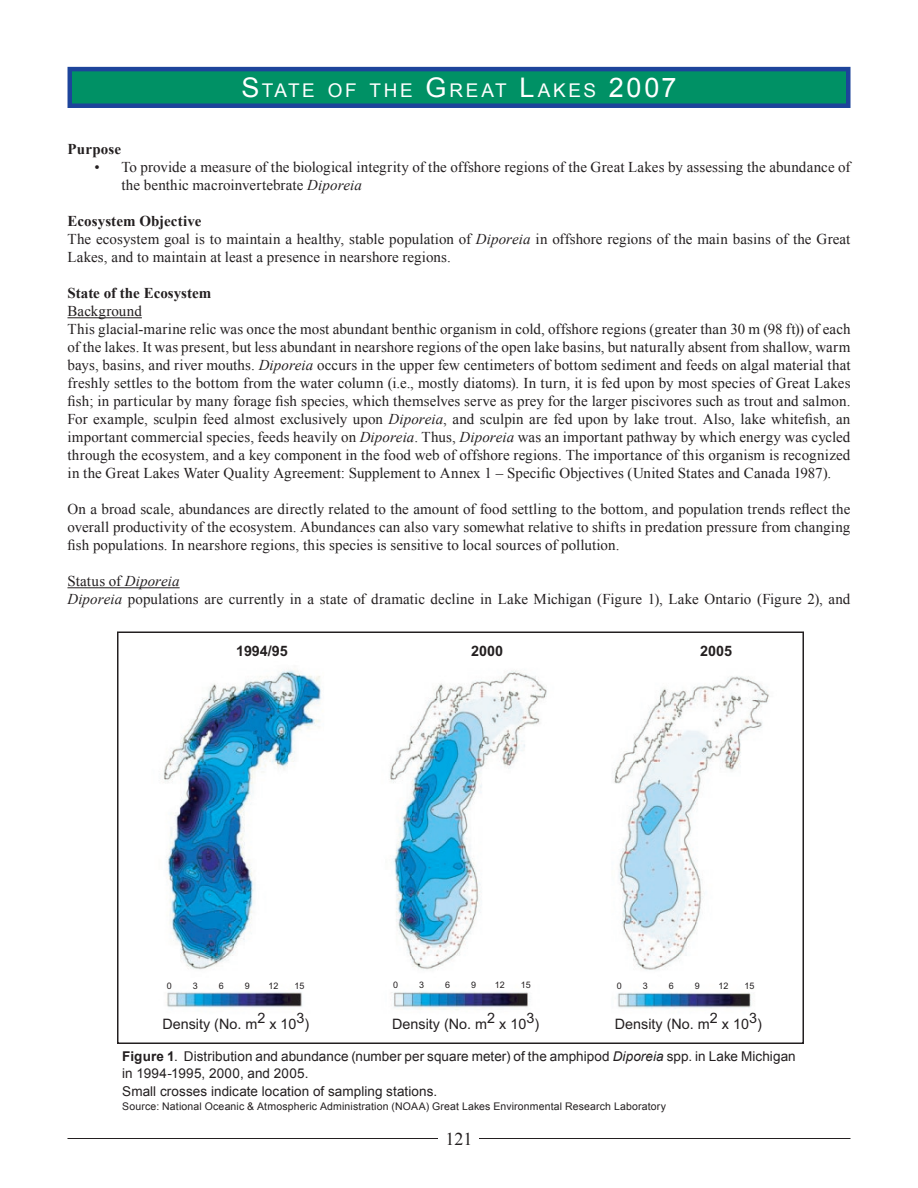
<style>
.page{position:relative;width:918px;height:1188px;background:#fff}
.page>*{position:absolute;margin:0;border:0;box-sizing:border-box;transform-origin:0 0}
.t1{font:18.9px "Arial";letter-spacing:.14em;color:#fff}
.Page_number{font:18px "Times New Roman";color:#231f20}
.SOLEC_Body_Text_1{font:15px/18px "Times New Roman";letter-spacing:.005em;color:#231f20;text-align:justify}
.SOLEC_Purpose_bullet{font:15px/18px "Times New Roman";letter-spacing:.005em;color:#231f20}
.SOLEC_sub-header{font:15px "Times New Roman";letter-spacing:.005em;color:#231f20}
.SOLEC_Header_1{font:700 15px "Times New Roman";letter-spacing:.005em;color:#231f20}
.SOLEC_Header_2{font:700 15px "Times New Roman";color:#231f20}
.t2{font:14.4px "Arial";color:#231f20}
.t3{font:700 14.4px "Arial";color:#231f20}
.Caption_text_9pt{font:13.5px/16.2px "Arial";letter-spacing:.005em;color:#231f20}
.Caption_source_text{font:10.5px "Arial";letter-spacing:.015em;color:#231f20}
.t4{font:9px "Arial";color:#231f20}
.s1{font-size:27px}
.s2{font-style:italic}
.s3{font-weight:700}
</style>
<div class="page">
<hr style="left:67px;top:1138px;width:783px;height:1px;background:#231f20">
<div style="left:70px;top:69px;width:778px;height:37px;background:#009165"></div>
<div style="left:68px;top:67px;width:783px;height:41px;border:4px solid #1d449b"></div>
<div style="left:439px;top:1130px;width:40px;height:17px;background:#fff"></div>
<hr style="left:68px;top:317px;width:74px;height:1px;background:#231f20">
<hr style="left:68px;top:587px;width:112px;height:1px;background:#231f20">
<img style="left:163px;top:670px;width:606px;height:340px">
<div style="left:117px;top:632px;width:687px;height:412px;border:2px solid #231f20"></div>
<p class="SOLEC_Header_1" style="left:68px;top:139px;width:55px">Purpose</p>
<p class="t1" style="left:241px;top:78px;width:437px"><span class="s1">S</span>tate of the <span class="s1">G</span>reat <span class="s1">L</span>akes <span class="s1">2007</span></p>
<p class="SOLEC_Purpose_bullet" style="left:122px;top:158px;width:730px">To provide a measure of the biological integrity of the offshore regions of the Great Lakes by assessing the abundance of the benthic macroinvertebrate <span class="s2">Diporeia</span></p>
<p class="SOLEC_Header_1" style="left:68px;top:211px;width:135px">Ecosystem Objective</p>
<p class="SOLEC_Body_Text_1" style="left:68px;top:230px;width:784px">The ecosystem goal is to maintain a healthy, stable population of <span class="s2">Diporeia</span> in offshore regions of the main basins of the Great<br>Lakes, and to maintain at least a presence in nearshore regions.</p>
<p class="SOLEC_Header_2" style="left:68px;top:283px;width:145px">State of the Ecosystem</p>
<p class="SOLEC_sub-header" style="left:68px;top:301px;width:76px">Background</p>
<p class="SOLEC_Body_Text_1" style="left:68px;top:320px;width:785px">This glacial-marine relic was once the most abundant benthic organism in cold, offshore regions (greater than 30 m (98 ft)) of each of the lakes. It was present, but less abundant in nearshore regions of the open lake basins, but naturally absent from shallow, warm bays, basins, and river mouths. <span class="s2">Diporeia</span> occurs in the upper few centimeters of bottom sediment and feeds on algal material that freshly settles to the bottom from the water column (i.e., mostly diatoms). In turn, it is fed upon by most species of Great Lakes fish; in particular by many forage fish species, which themselves serve as prey for the larger piscivores such as trout and salmon.<br>For example, sculpin feed almost exclusively upon <span class="s2">Diporeia</span>, and sculpin are fed upon by lake trout. Also, lake whitefish, an important commercial species, feeds heavily on <span class="s2">Diporeia</span>. Thus, <span class="s2">Diporeia</span> was an important pathway by which energy was cycled through the ecosystem, and a key component in the food web of offshore regions. The importance of this organism is recognized in the Great Lakes Water Quality Agreement: Supplement to Annex 1 – Specific Objectives (United States and Canada 1987).</p>
<p class="SOLEC_Body_Text_1" style="left:68px;top:500px;width:784px">On a broad scale, abundances are directly related to the amount of food settling to the bottom, and population trends reflect the overall productivity of the ecosystem. Abundances can also vary somewhat relative to shifts in predation pressure from changing fish populations. In nearshore regions, this species is sensitive to local sources of pollution.</p>
<p class="SOLEC_sub-header" style="left:68px;top:571px;width:114px">Status of <span class="s2">Diporeia</span></p>
<p class="SOLEC_Body_Text_1" style="left:68px;top:590px;width:784px"><span class="s2">Diporeia</span> populations are currently in a state of dramatic decline in Lake Michigan (Figure 1), Lake Ontario (Figure 2), and</p>
<p class="SOLEC_Body_Text_1" style="left:94px;top:158px;width:7px">•</p>
<p class="t3" style="left:236px;top:642px;width:53px">1994/95</p>
<p class="t3" style="left:471px;top:642px;width:33px">2000</p>
<p class="t3" style="left:700px;top:642px;width:33px">2005</p>
<p class="t4" style="left:167px;top:980px;width:6px">0</p>
<p class="t4" style="left:193px;top:980px;width:6px">3</p>
<p class="t4" style="left:219px;top:980px;width:6px">6</p>
<p class="t4" style="left:245px;top:980px;width:6px">9</p>
<p class="t4" style="left:269px;top:980px;width:11px">12</p>
<p class="t4" style="left:295px;top:980px;width:11px">15</p>
<p class="t4" style="left:393px;top:979px;width:6px">0</p>
<p class="t4" style="left:419px;top:979px;width:6px">3</p>
<p class="t4" style="left:445px;top:979px;width:6px">6</p>
<p class="t4" style="left:471px;top:979px;width:6px">9</p>
<p class="t4" style="left:495px;top:979px;width:11px">12</p>
<p class="t4" style="left:521px;top:979px;width:11px">15</p>
<p class="t4" style="left:617px;top:980px;width:6px">0</p>
<p class="t4" style="left:643px;top:980px;width:6px">3</p>
<p class="t4" style="left:669px;top:980px;width:6px">6</p>
<p class="t4" style="left:695px;top:980px;width:6px">9</p>
<p class="t4" style="left:718px;top:980px;width:11px">12</p>
<p class="t4" style="left:744px;top:980px;width:11px">15</p>
<p class="t2" style="left:162px;top:1015px;width:148px">Density (No. m2 x 103)</p>
<p class="t2" style="left:392px;top:1015px;width:148px">Density (No. m2 x 103)</p>
<p class="t2" style="left:615px;top:1015px;width:148px">Density (No. m2 x 103)</p>
<p class="Caption_text_9pt" style="left:122px;top:1049px;width:675px"><span class="s3">Figure 1</span>. Distribution and abundance (number per square meter) of the amphipod <span class="s2">Diporeia</span> spp. in Lake Michigan in 1994-1995, 2000, and 2005.</p>
<p class="Caption_text_9pt" style="left:122px;top:1083px;width:316px">Small crosses indicate location of sampling stations.</p>
<p class="Caption_source_text" style="left:122px;top:1099px;width:545px">Source: National Oceanic &amp; Atmospheric Administration (NOAA) Great Lakes Environmental Research Laboratory</p>
<p class="Page_number" style="left:445px;top:1127px;width:28px">121</p>
</div>
